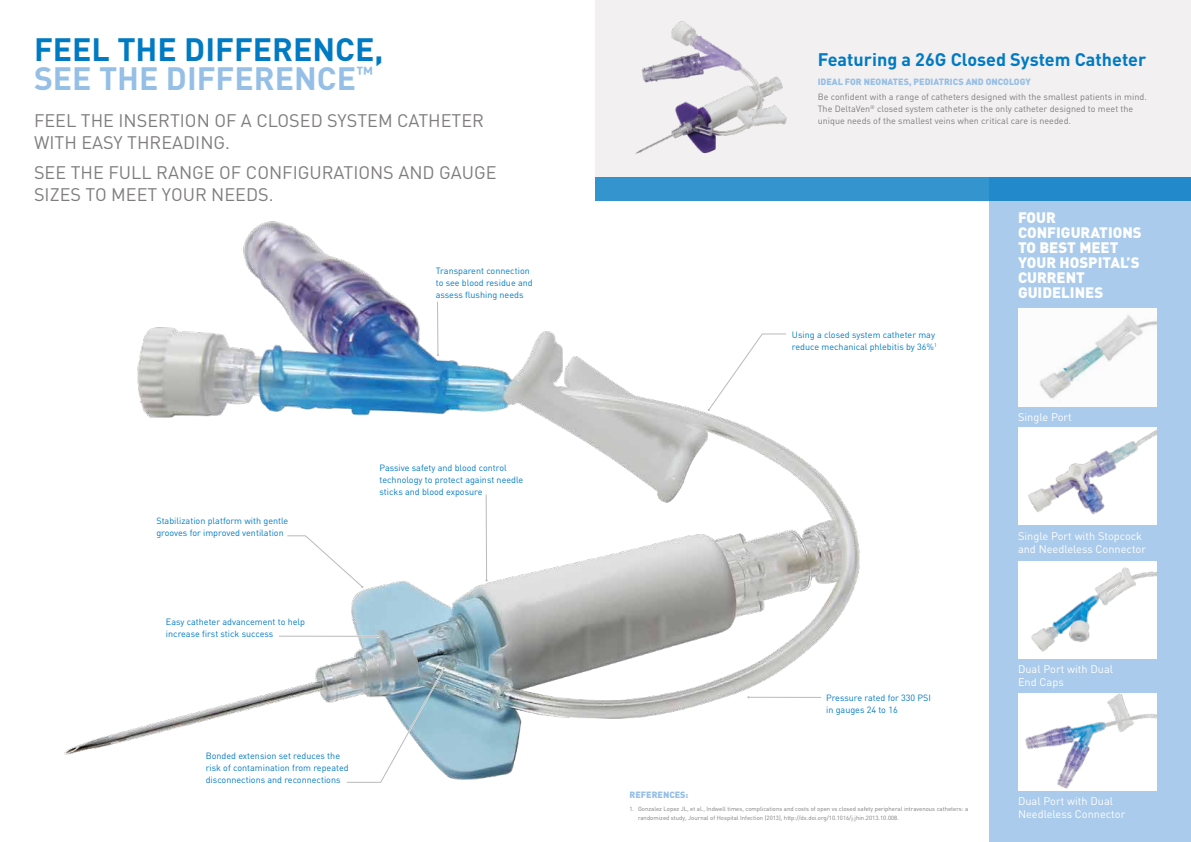
<style>
.page{position:relative;width:1191px;height:842px;background:#fff}
.page>*{position:absolute;margin:0;border:0;box-sizing:border-box;transform-origin:0 0}
.t1{font:700 32px/29.8px "DIN";color:#007ac2}
.t2{font:18px/22px "DIN";color:#7f7c7d}
.t3{font:700 18px "DIN";color:#007ac2}
.t4{font:900 15px/15px "DIN";color:#fff}
.t5{font:11px/13px "DIN";color:#fff}
.t6{font:9px/12px "DIN";color:#007ac2}
.t7{font:9px/12px "DIN";color:#7f7c7d}
.t8{font:900 9px "DIN";color:#95bfe6}
.t9{font:6px/9px "DIN";color:#7f7c7d}
.s1{color:#95bfe6}
</style>
<div class="page">
<div style="left:595px;top:0;width:596px;height:177px;background:#f2f0f1"></div>
<div style="left:988px;top:177px;width:203px;height:665px;background:#aacbeb"></div>
<div style="left:595px;top:177px;width:596px;height:24px;background:linear-gradient(to right,#3997cf,#228aca)"></div>
<img style="left:64px;top:221px;width:796px;height:559px">
<img style="left:635px;top:21px;width:152px;height:134px">
<hr style="left:279px;top:635px;width:99px;height:2px;background:#fff">
<svg style="left:437px;top:301px;width:2px;height:55px"></svg>
<svg style="left:485px;top:494px;width:3px;height:87px"></svg>
<hr style="left:279px;top:636px;width:99px;height:1px;background:#bcb9ba">
<hr style="left:748px;top:697px;width:73px;height:1px;background:#bcb9ba">
<svg style="left:707px;top:333px;width:79px;height:78px"></svg>
<svg style="left:345px;top:667px;width:101px;height:116px"></svg>
<img style="left:1018px;top:309px;width:139px;height:97px">
<img style="left:1018px;top:427px;width:139px;height:98px">
<img style="left:1018px;top:561px;width:139px;height:97px">
<img style="left:1018px;top:693px;width:139px;height:97px">
<svg style="left:287px;top:535px;width:76px;height:53px"></svg>
<h1 class="t1" style="left:34px;top:33px;width:351px">FEEL THE DIFFERENCE,<br><span class="s1">SEE THE DIFFERENCE</span><sup>™</sup></h1>
<h2 class="t2" style="left:34px;top:109px;width:451px">FEEL THE INSERTION OF A CLOSED SYSTEM CATHETER<br>WITH EASY THREADING.</h2>
<h2 class="t2" style="left:34px;top:161px;width:464px">SEE THE FULL RANGE OF CONFIGURATIONS AND GAUGE<br>SIZES TO MEET YOUR NEEDS.</h2>
<p class="t6" style="left:436px;top:264px;width:98px">Transparent connection to see blood residue and assess flushing needs</p>
<p class="t6" style="left:156px;top:514px;width:133px">Stabilization platform with gentle grooves for improved ventilation</p>
<p class="t6" style="left:166px;top:615px;width:141px">Easy catheter advancement to help increase first stick success</p>
<p class="t6" style="left:379px;top:462px;width:145px">Passive safety and blood control technology to protect against needle sticks and blood exposure</p>
<p class="t6" style="left:206px;top:749px;width:144px">Bonded extension set reduces the risk of contamination from repeated disconnections and reconnections</p>
<h2 class="t3" style="left:817px;top:48px;width:330px">Featuring a 26G Closed System Catheter</h2>
<p class="t8" style="left:817px;top:75px;width:215px">IDEAL FOR NEONATES, PEDIATRICS AND ONCOLOGY</p>
<p class="t7" style="left:817px;top:91px;width:330px">Be confident with a range of catheters designed with the smallest patients in mind.<br>The DeltaVen<sup>®</sup> closed system catheter is the only catheter designed to meet the unique needs of the smallest veins when critical care is needed.</p>
<p class="t6" style="left:792px;top:328px;width:146px">Using a closed system catheter may reduce mechanical phlebitis by 36%<sup>1</sup></p>
<p class="t6" style="left:826px;top:692px;width:106px">Pressure rated for 330 PSI in gauges 24 to 16</p>
<p class="t8" style="left:629px;top:789px;width:60px">REFERENCES:</p>
<p class="t9" style="left:638px;top:804px;width:332px;text-indent:-9px">1. Gonzalez Lopez JL, et al., Indwell times, complications and costs of open vs closed safety peripheral intravenous catheters: a randomized study, Journal of Hospital Infection (2013), http://dx.doi.org/10.1016/j.jhin.2013.10.008.</p>
<h3 class="t4" style="left:1018px;top:209px;width:125px">FOUR<br>CONFIGURATIONS<br>TO BEST MEET<br>YOUR HOSPITAL’S<br>CURRENT<br>GUIDELINES</h3>
<p class="t5" style="left:1018px;top:410px;width:55px">Single Port</p>
<p class="t5" style="left:1018px;top:529px;width:129px">Single Port with Stopcock and Needleless Connector</p>
<p class="t5" style="left:1018px;top:663px;width:97px">Dual Port with Dual<br>End Caps</p>
<p class="t5" style="left:1018px;top:794px;width:109px">Dual Port with Dual<br>Needleless Connector</p>
</div>
